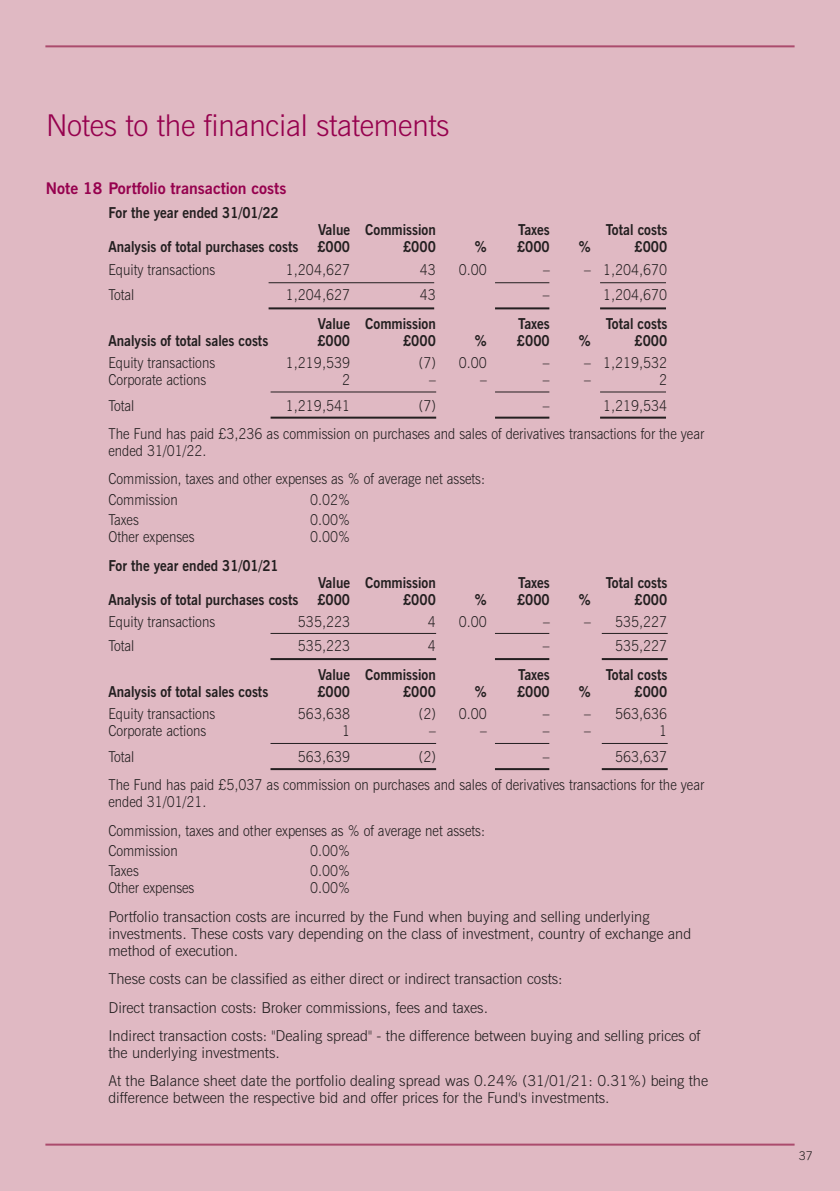
<style>
.page{position:relative;width:840px;height:1191px;background:#fff}
.page>*{position:absolute;margin:0;border:0;box-sizing:border-box;transform-origin:0 0}
.t1{font:300 30px "News Gothic BT";letter-spacing:-.01em;color:#96014e}
.t2{font:700 16px "News Gothic BT";color:#96014e}
.t3{font:300 15px/28.4px "News Gothic BT";color:#231f20;scale:.9 1}
.t4{font:300 15px/28.4px "News Gothic BT";color:#231f20}
.t5{font:700 15px "News Gothic BT";color:#231f20;scale:.9 1}
.t6{font:300 12px "News Gothic BT";color:#231f20}
</style>
<div class="page">
<div style="left:0;top:0;width:839px;height:1191px;background:#e0b9c3"></div>
<hr style="left:45px;top:45px;width:749px;height:2px;background:#ab4b6d">
<hr style="left:45px;top:1143px;width:749px;height:2px;background:#ab4b6d">
<hr style="left:270px;top:658px;width:166px;height:2px;background:#231f20">
<hr style="left:270px;top:633px;width:166px;height:1px;background:#231f20">
<hr style="left:494px;top:658px;width:55px;height:2px;background:#231f20">
<hr style="left:494px;top:633px;width:55px;height:1px;background:#231f20">
<hr style="left:270px;top:768px;width:166px;height:2px;background:#231f20">
<hr style="left:270px;top:743px;width:166px;height:1px;background:#231f20">
<hr style="left:494px;top:768px;width:55px;height:2px;background:#231f20">
<hr style="left:494px;top:743px;width:55px;height:1px;background:#231f20">
<hr style="left:601px;top:658px;width:66px;height:2px;background:#231f20">
<hr style="left:601px;top:633px;width:66px;height:1px;background:#231f20">
<hr style="left:601px;top:768px;width:66px;height:2px;background:#231f20">
<hr style="left:601px;top:743px;width:66px;height:1px;background:#231f20">
<hr style="left:268px;top:307px;width:166px;height:2px;background:#231f20">
<hr style="left:268px;top:282px;width:166px;height:1px;background:#231f20">
<hr style="left:494px;top:307px;width:55px;height:2px;background:#231f20">
<hr style="left:494px;top:282px;width:55px;height:1px;background:#231f20">
<hr style="left:270px;top:416px;width:166px;height:2px;background:#231f20">
<hr style="left:270px;top:391px;width:166px;height:1px;background:#231f20">
<hr style="left:494px;top:416px;width:55px;height:2px;background:#231f20">
<hr style="left:494px;top:391px;width:55px;height:1px;background:#231f20">
<hr style="left:599px;top:307px;width:66px;height:2px;background:#231f20">
<hr style="left:599px;top:282px;width:66px;height:1px;background:#231f20">
<hr style="left:599px;top:416px;width:66px;height:2px;background:#231f20">
<hr style="left:599px;top:391px;width:66px;height:1px;background:#231f20">
<h1 class="t1" style="left:46px;top:114px;width:405px">Notes to the financial statements</h1>
<p class="t2" style="left:46px;top:179px;width:242px">Note 18 Portfolio transaction costs</p>
<p class="t5" style="left:108px;top:204px;width:191px">For the year ended 31/01/22</p>
<p class="t5" style="left:318px;top:221px;width:132px">Value Commission</p>
<p class="t5" style="left:518px;top:221px;width:37px">Taxes</p>
<p class="t5" style="left:605px;top:221px;width:70px">Total costs</p>
<p class="t5" style="left:108px;top:238px;width:212px">Analysis of total purchases costs</p>
<p class="t5" style="left:317px;top:238px;width:38px">£000</p>
<p class="t5" style="left:403px;top:238px;width:38px">£000</p>
<p class="t5" style="left:474px;top:238px;width:15px">%</p>
<p class="t5" style="left:516px;top:238px;width:38px">£000</p>
<p class="t5" style="left:578px;top:238px;width:15px">%</p>
<p class="t5" style="left:634px;top:238px;width:38px">£000</p>
<p class="t3" style="left:108px;top:256px;width:120px">Equity transactions</p>
<p class="t3" style="left:286px;top:256px;width:73px">1,204,627</p>
<p class="t3" style="left:419px;top:256px;width:19px">43</p>
<p class="t3" style="left:458px;top:256px;width:33px">0.00</p>
<p class="t3" style="left:542px;top:256px;width:139px">– – 1,204,670</p>
<p class="t3" style="left:108px;top:282px;width:30px">Total</p>
<p class="t3" style="left:286px;top:282px;width:73px">1,204,627</p>
<p class="t3" style="left:419px;top:282px;width:19px">43</p>
<p class="t3" style="left:542px;top:282px;width:9px">–</p>
<p class="t3" style="left:602px;top:282px;width:73px">1,204,670</p>
<p class="t5" style="left:318px;top:314px;width:132px">Value Commission</p>
<p class="t5" style="left:518px;top:314px;width:37px">Taxes</p>
<p class="t5" style="left:605px;top:314px;width:70px">Total costs</p>
<p class="t5" style="left:108px;top:331px;width:179px">Analysis of total sales costs</p>
<p class="t5" style="left:317px;top:331px;width:38px">£000</p>
<p class="t5" style="left:403px;top:331px;width:38px">£000</p>
<p class="t5" style="left:474px;top:331px;width:15px">%</p>
<p class="t5" style="left:516px;top:331px;width:38px">£000</p>
<p class="t5" style="left:578px;top:331px;width:15px">%</p>
<p class="t5" style="left:634px;top:331px;width:38px">£000</p>
<p class="t3" style="left:108px;top:350px;width:120px">Equity transactions</p>
<p class="t3" style="left:286px;top:350px;width:73px">1,219,539</p>
<p class="t3" style="left:418px;top:350px;width:77px">(7) 0.00</p>
<p class="t3" style="left:542px;top:350px;width:139px">– – 1,219,532</p>
<p class="t3" style="left:108px;top:367px;width:110px">Corporate actions</p>
<p class="t3" style="left:342px;top:367px;width:10px">2</p>
<p class="t3" style="left:429px;top:367px;width:9px">–</p>
<p class="t3" style="left:479px;top:367px;width:9px">–</p>
<p class="t3" style="left:542px;top:367px;width:55px">– –</p>
<p class="t3" style="left:659px;top:367px;width:10px">2</p>
<p class="t3" style="left:108px;top:392px;width:30px">Total</p>
<p class="t3" style="left:286px;top:392px;width:73px">1,219,541</p>
<p class="t3" style="left:418px;top:392px;width:20px">(7)</p>
<p class="t3" style="left:542px;top:392px;width:9px">–</p>
<p class="t3" style="left:108px;top:392px;width:663px;text-indent:494px">1,219,534<br>The Fund has paid £3,236 as commission on purchases and sales of derivatives transactions for the year</p>
<p class="t3" style="left:108px;top:438px;width:420px">ended 31/01/22.<br>Commission, taxes and other expenses as % of average net assets:</p>
<p class="t3" style="left:108px;top:487px;width:78px">Commission</p>
<p class="t3" style="left:310px;top:487px;width:46px">0.02%</p>
<p class="t3" style="left:108px;top:507px;width:35px">Taxes</p>
<p class="t3" style="left:310px;top:507px;width:46px">0.00%</p>
<p class="t3" style="left:108px;top:524px;width:97px">Other expenses</p>
<p class="t3" style="left:310px;top:524px;width:46px">0.00%</p>
<p class="t5" style="left:108px;top:556px;width:191px">For the year ended 31/01/21</p>
<p class="t5" style="left:318px;top:573px;width:132px">Value Commission</p>
<p class="t5" style="left:518px;top:573px;width:37px">Taxes</p>
<p class="t5" style="left:605px;top:573px;width:70px">Total costs</p>
<p class="t5" style="left:108px;top:590px;width:212px">Analysis of total purchases costs</p>
<p class="t5" style="left:317px;top:590px;width:38px">£000</p>
<p class="t5" style="left:403px;top:590px;width:38px">£000</p>
<p class="t5" style="left:474px;top:590px;width:15px">%</p>
<p class="t5" style="left:516px;top:590px;width:38px">£000</p>
<p class="t5" style="left:578px;top:590px;width:15px">%</p>
<p class="t5" style="left:634px;top:590px;width:38px">£000</p>
<p class="t3" style="left:108px;top:609px;width:120px">Equity transactions</p>
<p class="t3" style="left:298px;top:609px;width:59px">535,223</p>
<p class="t3" style="left:427px;top:609px;width:10px">4</p>
<p class="t3" style="left:458px;top:609px;width:33px">0.00</p>
<p class="t3" style="left:542px;top:609px;width:55px">– –</p>
<p class="t3" style="left:614px;top:609px;width:59px">535,227</p>
<p class="t3" style="left:108px;top:633px;width:30px">Total</p>
<p class="t3" style="left:298px;top:633px;width:59px">535,223</p>
<p class="t3" style="left:427px;top:633px;width:10px">4</p>
<p class="t3" style="left:542px;top:633px;width:9px">–</p>
<p class="t3" style="left:614px;top:633px;width:59px">535,227</p>
<p class="t5" style="left:318px;top:666px;width:132px">Value Commission</p>
<p class="t5" style="left:518px;top:666px;width:37px">Taxes</p>
<p class="t5" style="left:605px;top:666px;width:70px">Total costs</p>
<p class="t5" style="left:108px;top:683px;width:179px">Analysis of total sales costs</p>
<p class="t5" style="left:317px;top:683px;width:38px">£000</p>
<p class="t5" style="left:403px;top:683px;width:38px">£000</p>
<p class="t5" style="left:474px;top:683px;width:15px">%</p>
<p class="t5" style="left:516px;top:683px;width:38px">£000</p>
<p class="t5" style="left:578px;top:683px;width:15px">%</p>
<p class="t5" style="left:634px;top:683px;width:38px">£000</p>
<p class="t3" style="left:108px;top:701px;width:120px">Equity transactions</p>
<p class="t3" style="left:298px;top:701px;width:59px">563,638</p>
<p class="t3" style="left:418px;top:701px;width:77px">(2) 0.00</p>
<p class="t3" style="left:542px;top:701px;width:55px">– –</p>
<p class="t3" style="left:614px;top:701px;width:59px">563,636</p>
<p class="t3" style="left:108px;top:718px;width:110px">Corporate actions</p>
<p class="t3" style="left:342px;top:718px;width:10px">1</p>
<p class="t3" style="left:429px;top:718px;width:9px">–</p>
<p class="t3" style="left:479px;top:718px;width:9px">–</p>
<p class="t3" style="left:542px;top:718px;width:55px">– –</p>
<p class="t3" style="left:659px;top:718px;width:10px">1</p>
<p class="t3" style="left:108px;top:744px;width:30px">Total</p>
<p class="t3" style="left:298px;top:744px;width:59px">563,639</p>
<p class="t3" style="left:418px;top:744px;width:20px">(2)</p>
<p class="t3" style="left:542px;top:744px;width:9px">–</p>
<p class="t3" style="left:108px;top:744px;width:663px;text-indent:506px">563,637<br>The Fund has paid £5,037 as commission on purchases and sales of derivatives transactions for the year</p>
<p class="t3" style="left:108px;top:789px;width:420px">ended 31/01/21.<br>Commission, taxes and other expenses as % of average net assets:</p>
<p class="t3" style="left:108px;top:838px;width:78px">Commission</p>
<p class="t3" style="left:310px;top:838px;width:46px">0.00%</p>
<p class="t3" style="left:108px;top:858px;width:35px">Taxes</p>
<p class="t3" style="left:310px;top:858px;width:46px">0.00%</p>
<p class="t3" style="left:108px;top:875px;width:97px">Other expenses</p>
<p class="t3" style="left:108px;top:875px;width:602px;text-indent:201px">0.00%<br>Portfolio transaction costs are incurred by the Fund when buying and selling underlying</p>
<p class="t4" style="left:108px;top:926px;width:584px;line-height:17px">investments. These costs vary depending on the class of investment, country of exchange and method of execution.</p>
<p class="t4" style="left:108px;top:966px;width:593px">These costs can be classified as either direct or indirect transaction costs:<br>Direct transaction costs: Broker commissions, fees and taxes.<br>Indirect transaction costs: "Dealing spread" - the difference between buying and selling prices of</p>
<p class="t4" style="left:108px;top:1039px;width:601px">the underlying investments.<br>At the Balance sheet date the portfolio dealing spread was 0.24% (31/01/21: 0.31%) being the</p>
<p class="t4" style="left:108px;top:1085px;width:502px">difference between the respective bid and offer prices for the Fund's investments.</p>
<p class="t6" style="left:798px;top:1151px;width:16px">37</p>
</div>
